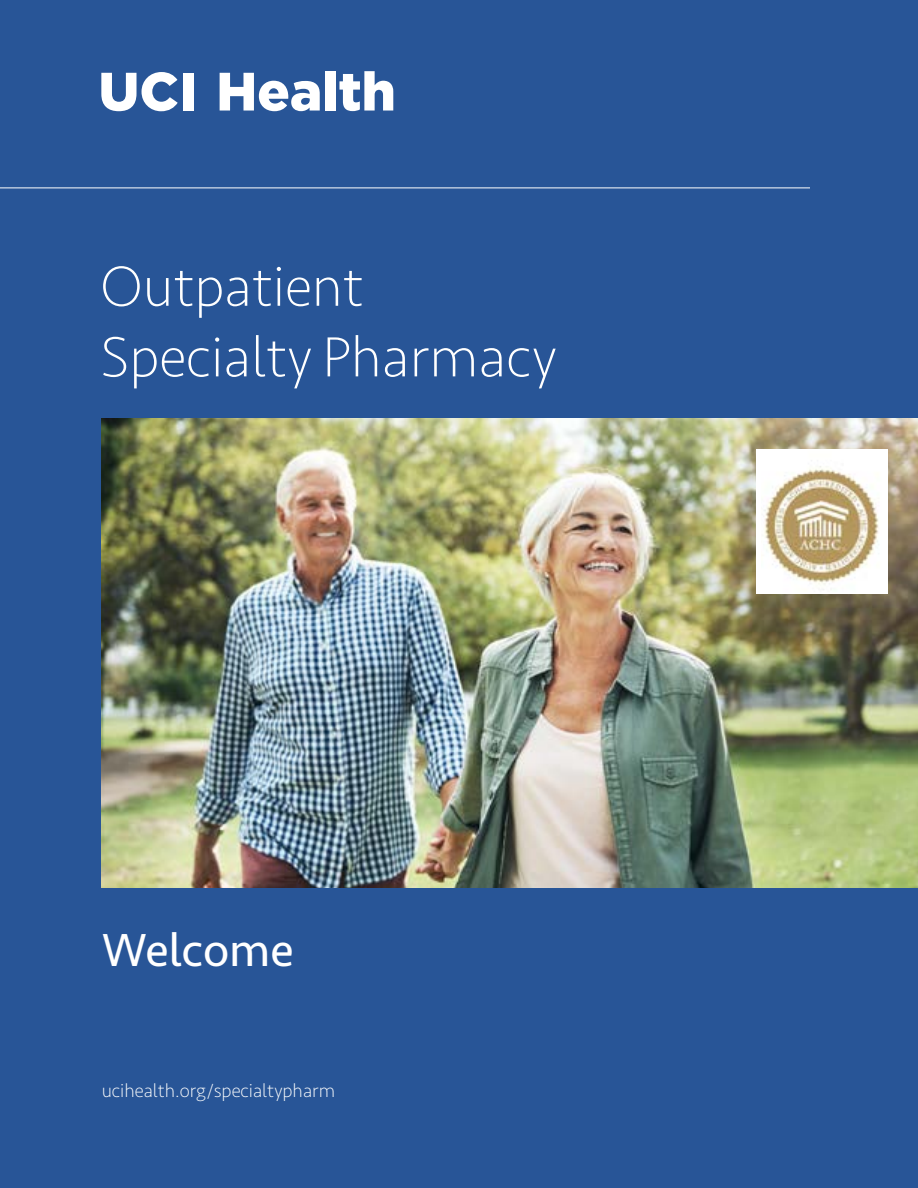
<style>
.page{position:relative;width:918px;height:1188px;background:#285597}
.page>*{position:absolute;margin:0;border:0;box-sizing:border-box;transform-origin:0 0}
.t1{font:200 58.5px/70.7px "Seravek Basic";color:#fff}
.t2{font:48px "Seravek Basic";color:#fff}
.t3{font:200 19.5px "Seravek Basic";color:#fff}
</style>
<div class="page">
<svg style="left:101px;top:72px;width:77px;height:39px"></svg>
<div style="left:183px;top:73px;width:11px;height:38px;background:#fff"></div>
<svg style="left:220px;top:73px;width:100px;height:38px"></svg>
<div style="left:325px;top:71px;width:10px;height:40px;background:#fff"></div>
<svg style="left:339px;top:71px;width:54px;height:40px"></svg>
<img style="left:102px;top:418px;width:816px;height:470px">
<hr style="left:0;top:187px;width:810px;height:1px;background:#fff">
<div style="left:756px;top:449px;width:132px;height:145px;background:#fff"></div>
<img style="left:764px;top:466px;width:115px;height:124px">
<h1 class="t1" style="left:100px;top:251px;width:458px">Outpatient<br>Specialty Pharmacy</h1>
<h2 class="t2" style="left:102px;top:921px;width:194px">Welcome</h2>
<p class="t3" style="left:102px;top:1079px;width:235px">ucihealth.org/specialtypharm</p>
</div>
